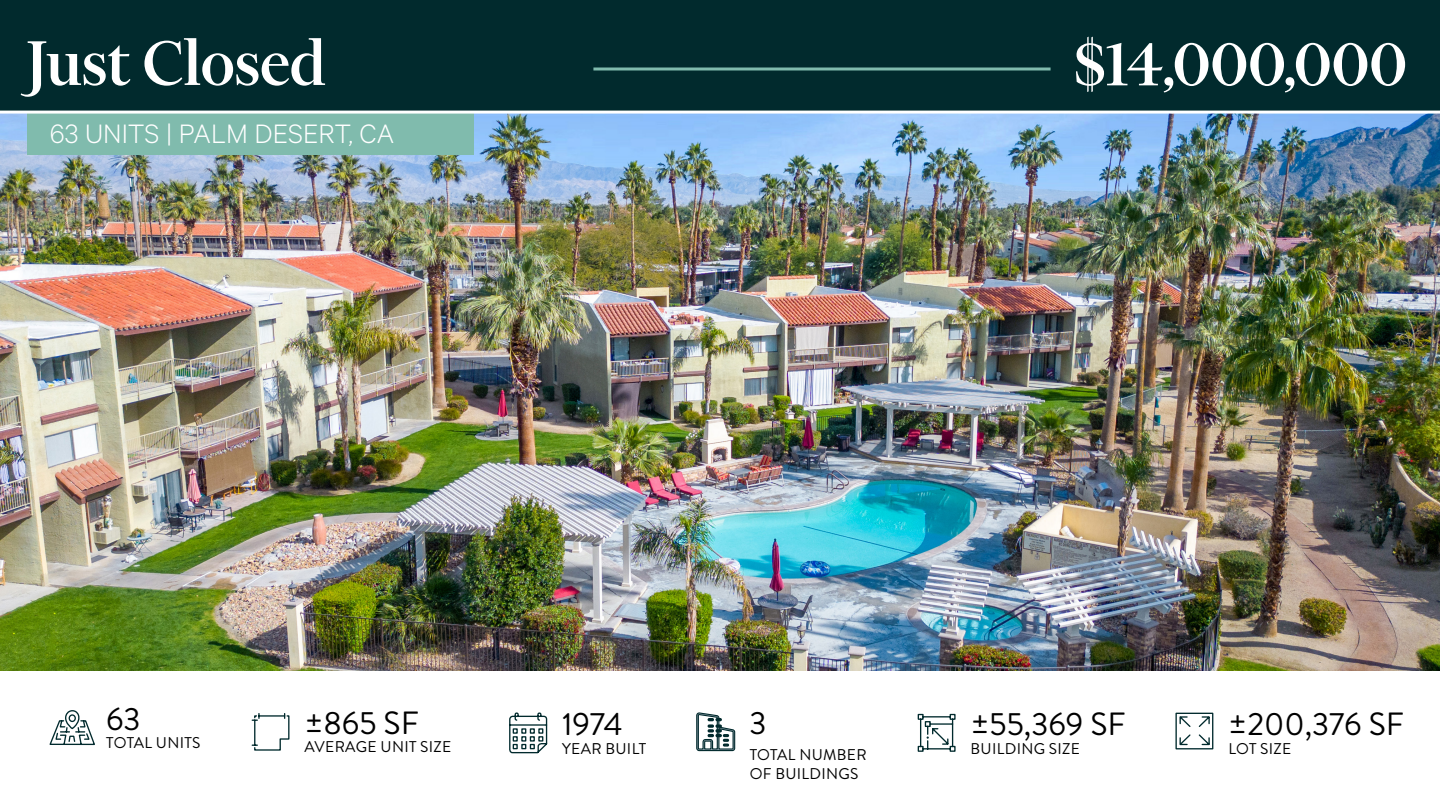
<style>
.page{position:relative;width:1440px;height:810px;background:#fff}
.page>*{position:absolute;margin:0;border:0;box-sizing:border-box;transform-origin:0 0}
.t1{font:500 72px "Financier Display";color:#fff}
.Descriptor_Paragraph{font:500 69px "Financier Display";color:#fff}
.t2{font:32.1px "Brandon Grotesque";color:#000}
.Descriptor_Paragraph-2{font:300 30px "Calibre";color:#fff}
.t3{font:15.6px/18.8px "Brandon Grotesque";letter-spacing:.02em;color:#000}
</style>
<div class="page">
<div style="left:0;top:0;width:1440px;height:347px;background:#012a2d"></div>
<img style="left:0;top:114px;width:1440px;height:557px">
<svg style="left:509px;top:713px;width:39px;height:41px"></svg>
<svg style="left:251px;top:713px;width:39px;height:38px"></svg>
<svg style="left:1175px;top:712px;width:39px;height:38px"></svg>
<svg style="left:917px;top:713px;width:39px;height:39px"></svg>
<svg style="left:49px;top:710px;width:46px;height:36px"></svg>
<svg style="left:696px;top:713px;width:40px;height:39px"></svg>
<hr style="left:593px;top:68px;width:457px;height:2px;background:#80bbad">
<div style="left:27px;top:112px;width:447px;height:43px;background:#80bbad"></div>
<hr style="left:0;top:111px;width:1440px;height:3px;background:#fff">
<p class="t1" style="left:27px;top:25px;width:300px">Just Closed</p>
<p class="Descriptor_Paragraph-2" style="left:50px;top:116px;width:346px">63 UNITS | PALM DESERT, CA</p>
<p class="Descriptor_Paragraph" style="left:1074px;top:28px;width:334px">$14,000,000</p>
<p class="t2" style="left:106px;top:696px;width:36px">63</p>
<p class="t3" style="left:106px;top:734px;width:96px">TOTAL UNITS</p>
<p class="t2" style="left:304px;top:701px;width:116px">±865 SF</p>
<p class="t3" style="left:304px;top:738px;width:148px">AVERAGE UNIT SIZE</p>
<p class="t2" style="left:562px;top:702px;width:62px">1974</p>
<p class="t3" style="left:562px;top:739px;width:86px">YEAR BUILT</p>
<p class="t2" style="left:749px;top:701px;width:19px">3</p>
<p class="t3" style="left:749px;top:746px;width:119px">TOTAL NUMBER<br>OF BUILDINGS</p>
<p class="t2" style="left:970px;top:702px;width:157px">±55,369 SF</p>
<p class="t3" style="left:970px;top:739px;width:111px">BUILDING SIZE</p>
<p class="t2" style="left:1228px;top:702px;width:177px">±200,376 SF</p>
<p class="t3" style="left:1228px;top:739px;width:65px">LOT SIZE</p>
</div>
